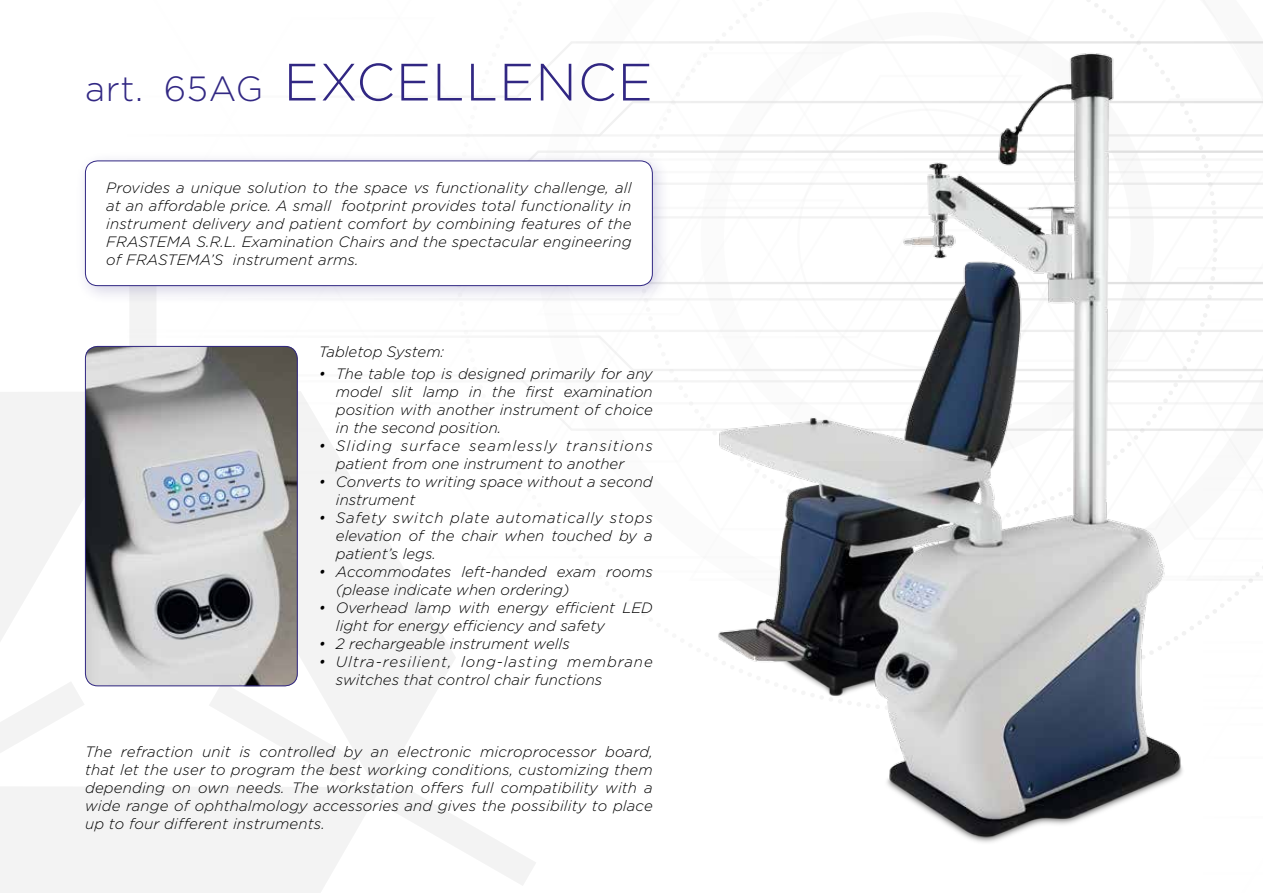
<style>
.page{position:relative;width:1263px;height:893px;background:#fff}
.page>*{position:absolute;margin:0;border:0;box-sizing:border-box;transform-origin:0 0}
.t1{font:300 52.5px "Gotham";letter-spacing:.02em;color:#312783}
.t2{font:italic 300 15px/18px "Gotham";color:#000;text-align:justify}
.t3{font:italic 300 15px/18px "Gotham";letter-spacing:.025em;color:#000}
.t4{font:italic 300 15px/18px "Gotham";letter-spacing:.055em;color:#000}
.s1{font-size:34.95px}
</style>
<div class="page">
<svg style="left:1212px;top:101px;width:51px;height:512px"></svg>
<svg style="left:0;top:304px;width:536px;height:589px"></svg>
<img style="left:637px;top:5px;width:575px;height:838px">
<div style="left:75px;top:150px;width:596px;height:154px;background:#312783;opacity:.2"></div>
<div style="left:85px;top:161px;width:567px;height:125px;background:#fff;border-radius:12px"></div>
<div style="left:85px;top:161px;width:568px;height:125px;border:1px solid #312783;border-radius:12px"></div>
<img style="left:85px;top:346px;width:213px;height:340px">
<div style="left:85px;top:346px;width:213px;height:340px;border:1px solid #312783;border-radius:12px"></div>
<h1 class="t1" style="left:85px;top:53px;width:569px"><span class="s1">art. 65AG</span> EXCELLENCE</h1>
<p class="t2" style="left:106px;top:178px;width:527px">Provides a unique solution to the space vs functionality challenge, all at an affordable price. A small footprint provides total functionality in instrument delivery and patient comfort by combining features of the FRASTEMA S.R.L. Examination Chairs and the spectacular engineering of FRASTEMA’S instrument arms.</p>
<p class="t2" style="left:319px;top:343px;width:127px">Tabletop System:</p>
<p class="t2" style="left:336px;top:365px;width:318px;text-indent:-17px">• The table top is designed primarily for any model slit lamp in the first examination position with another instrument of choice in the second position.</p>
<p class="t4" style="left:336px;top:437px;width:318px;text-indent:-17px">• Sliding surface seamlessly transitions patient from one instrument to another</p>
<p class="t2" style="left:336px;top:473px;width:318px;text-indent:-17px">• Converts to writing space without a second instrument</p>
<p class="t2" style="left:336px;top:509px;width:318px;text-indent:-17px">• Safety switch plate automatically stops elevation of the chair when touched by a patient’s legs.</p>
<p class="t2" style="left:336px;top:563px;width:318px;text-indent:-17px">• Accommodates left-handed exam rooms (please indicate when ordering)</p>
<p class="t2" style="left:336px;top:599px;width:318px;text-indent:-17px">• Overhead lamp with energy efficient LED light for energy efficiency and safety</p>
<p class="t2" style="left:319px;top:635px;width:252px">• 2 rechargeable instrument wells</p>
<p class="t3" style="left:336px;top:653px;width:318px;text-indent:-17px">• Ultra-resilient, long-lasting membrane switches that control chair functions</p>
<p class="t2" style="left:85px;top:743px;width:569px">The refraction unit is controlled by an electronic microprocessor board, that let the user to program the best working conditions, customizing them depending on own needs. The workstation offers full compatibility with a wide range of ophthalmology accessories and gives the possibility to place up to four different instruments.</p>
</div>
